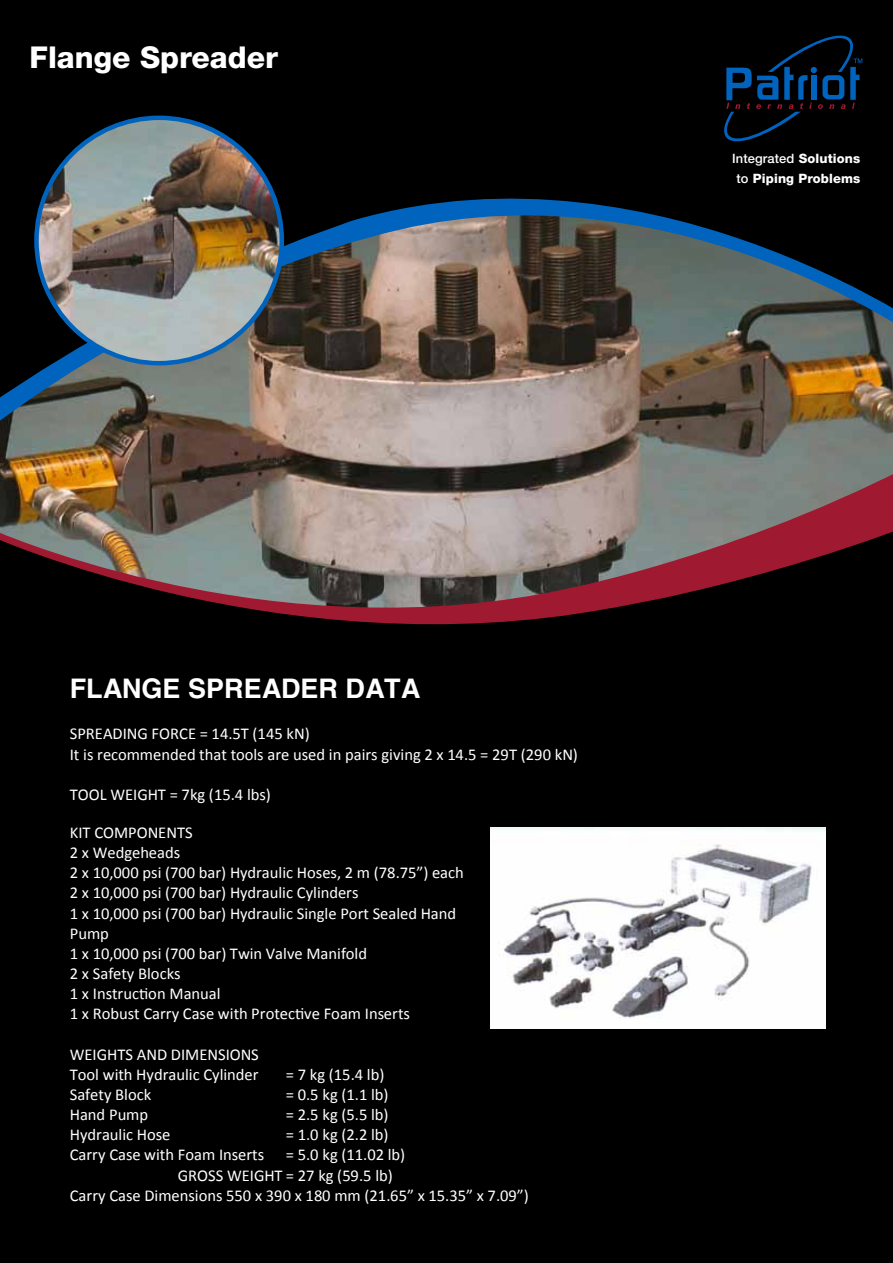
<style>
.page{position:relative;width:893px;height:1263px;background:#000}
.page>*{position:absolute;margin:0;border:0;box-sizing:border-box;transform-origin:0 0}
.t1{font:800 30.15px "Helvetica Neue";color:#fff}
.t2{font:700 27px "Helvetica";color:#fff}
.t3{font:16.5px/20.1px "Calibri";color:#fff}
.t4{font:800 12.9px/20.1px "Helvetica Neue";letter-spacing:.01em;color:#fff;text-align:center}
.s1{font-weight:500}
</style>
<div class="page">
<img style="left:0;top:437px;width:893px;height:28px">
<svg style="left:0;top:465px;width:893px;height:160px"></svg>
<img style="left:0;top:198px;width:893px;height:239px">
<img style="left:490px;top:828px;width:335px;height:200px">
<img style="left:34px;top:116px;width:250px;height:249px">
<svg style="left:724px;top:35px;width:138px;height:107px"></svg>
<h1 class="t1" style="left:30px;top:39px;width:250px">Flange Spreader</h1>
<p class="t4" style="left:732px;top:148px;width:130px"><span class="s1">Integrated</span> Solutions <span class="s1">to</span> Piping Problems</p>
<h2 class="t2" style="left:70px;top:672px;width:352px">FLANGE SPREADER DATA</h2>
<p class="t3" style="left:70px;top:723px;width:510px">SPREADING FORCE = 14.5T (145 kN)<br>It is recommended that tools are used in pairs giving 2 x 14.5 = 29T (290 kN)</p>
<p class="t3" style="left:70px;top:784px;width:203px">TOOL WEIGHT = 7kg (15.4 lbs)</p>
<p class="t3" style="left:70px;top:822px;width:396px">KIT COMPONENTS<br>2 x Wedgeheads<br>2 x 10,000 psi (700 bar) Hydraulic Hoses, 2 m (78.75”) each<br>2 x 10,000 psi (700 bar) Hydraulic Cylinders<br>1 x 10,000 psi (700 bar) Hydraulic Single Port Sealed Hand<br>Pump<br>1 x 10,000 psi (700 bar) Twin Valve Manifold<br>2 x Safety Blocks<br>1 x Instruction Manual<br>1 x Robust Carry Case with Protective Foam Inserts</p>
<p class="t3" style="left:70px;top:1043px;width:191px">WEIGHTS AND DIMENSIONS<br>Tool with Hydraulic Cylinder</p>
<p class="t3" style="left:286px;top:1063px;width:100px">= 7 kg (15.4 lb)</p>
<p class="t3" style="left:70px;top:1083px;width:83px">Safety Block</p>
<p class="t3" style="left:286px;top:1083px;width:104px">= 0.5 kg (1.1 lb)</p>
<p class="t3" style="left:70px;top:1104px;width:80px">Hand Pump</p>
<p class="t3" style="left:286px;top:1104px;width:104px">= 2.5 kg (5.5 lb)</p>
<p class="t3" style="left:70px;top:1124px;width:102px">Hydraulic Hose</p>
<p class="t3" style="left:286px;top:1124px;width:104px">= 1.0 kg (2.2 lb)</p>
<p class="t3" style="left:70px;top:1144px;width:196px">Carry Case with Foam Inserts</p>
<p class="t3" style="left:286px;top:1144px;width:121px">= 5.0 kg (11.02 lb)</p>
<p class="t3" style="left:178px;top:1164px;width:217px">GROSS WEIGHT = 27 kg (59.5 lb)</p>
<p class="t3" style="left:70px;top:1184px;width:460px">Carry Case Dimensions 550 x 390 x 180 mm (21.65” x 15.35” x 7.09”)</p>
</div>
